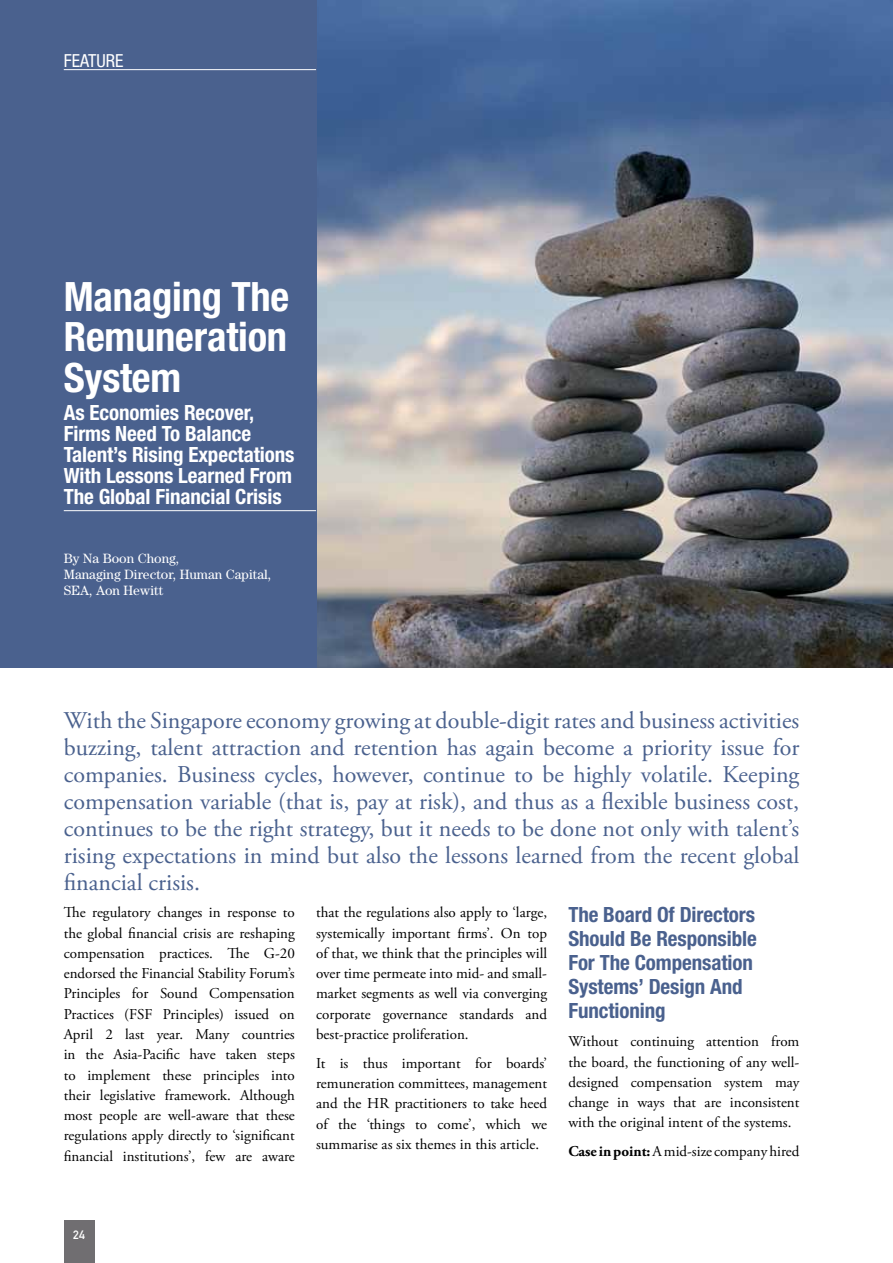
<style>
.page{position:relative;width:893px;height:1263px;background:#fff}
.page>*{position:absolute;margin:0;border:0;box-sizing:border-box;transform-origin:0 0}
.t1{font:700 condensed 40.5px/40.5px "Helvetica Neue LT Std";letter-spacing:-.005em;color:#fff;text-align:justify}
.t2{font:24px/27px "Adobe Garamond Pro";color:#4a618e;text-align:justify}
.t3{font:700 condensed 21px/21px "Helvetica Neue LT Std";letter-spacing:-.005em;color:#fff}
.t4{font:700 condensed 21px/24px "Helvetica Neue LT Std";letter-spacing:-.005em;color:#4a618e}
.t5{font:condensed 18px "Helvetica Neue LT Std";color:#fff}
.t6{font:15px/20.2px "Adobe Garamond Pro";color:#000;text-align:justify}
.t7{font:13.5px/16.2px "Century Std";color:#fff}
.t8{font:12px "DIN Mittelschrift Std";color:#fff}
.s1{font-weight:700}
</style>
<div class="page">
<img style="left:316px;top:0;width:577px;height:668px">
<div style="left:0;top:0;width:316px;height:668px;background:#4a618e"></div>
<div style="left:64px;top:1220px;width:30px;height:43px;background:#706e71"></div>
<hr style="left:64px;top:69px;width:252px;height:1px;background:#fff">
<hr style="left:64px;top:510px;width:252px;height:1px;background:#fff">
<p class="t5" style="left:64px;top:50px;width:61px">FEATURE</p>
<p class="t1" style="left:64px;top:275px;width:227px">Managing The Remuneration System</p>
<p class="t3" style="left:64px;top:402px;width:232px">As Economies Recover,<br>Firms Need To Balance<br>Talent’s Rising Expectations<br>With Lessons Learned From<br>The Global Financial Crisis</p>
<p class="t7" style="left:64px;top:550px;width:209px">By Na Boon Chong,<br>Managing Director, Human Capital,<br>SEA, Aon Hewitt</p>
<p class="t2" style="left:64px;top:707px;width:737px">With the Singapore economy growing at double-digit rates and business activities buzzing, talent attraction and retention has again become a priority issue for companies. Business cycles, however, continue to be highly volatile. Keeping compensation variable (that is, pay at risk), and thus as a flexible business cost, continues to be the right strategy, but it needs to be done not only with talent’s rising expectations in mind but also the lessons learned from the recent global financial crisis.</p>
<p class="t6" style="left:64px;top:903px;width:233px">The regulatory changes in response to the global financial crisis are reshaping compensation practices. The G-20 endorsed the Financial Stability Forum’s Principles for Sound Compensation Practices (FSF Principles) issued on April 2 last year. Many countries in the Asia-Pacific have taken steps to implement these principles into their legislative framework. Although most people are well-aware that these regulations apply directly to ‘significant financial institutions’, few are aware</p>
<p class="t6" style="left:316px;top:903px;width:233px">that the regulations also apply to ‘large, systemically important firms’. On top of that, we think that the principles will over time permeate into mid- and small&shy;market segments as well via converging corporate governance standards and best-practice proliferation.</p>
<p class="t6" style="left:316px;top:1053px;width:233px">It is thus important for boards’ remuneration committees, management and the HR practitioners to take heed of the ‘things to come’, which we summarise as six themes in this article.</p>
<p class="t4" style="left:568px;top:902px;width:190px">The Board Of Directors<br>Should Be Responsible<br>For The Compensation<br>Systems’ Design And<br>Functioning</p>
<p class="t6" style="left:568px;top:1032px;width:233px">Without continuing attention from the board, the functioning of any well&shy;designed compensation system may change in ways that are inconsistent with the original intent of the systems.</p>
<p class="t6" style="left:568px;top:1142px;width:233px"><span class="s1">Case in point:</span> A mid-size company hired</p>
<p class="t8" style="left:73px;top:1228px;width:13px">24</p>
</div>
